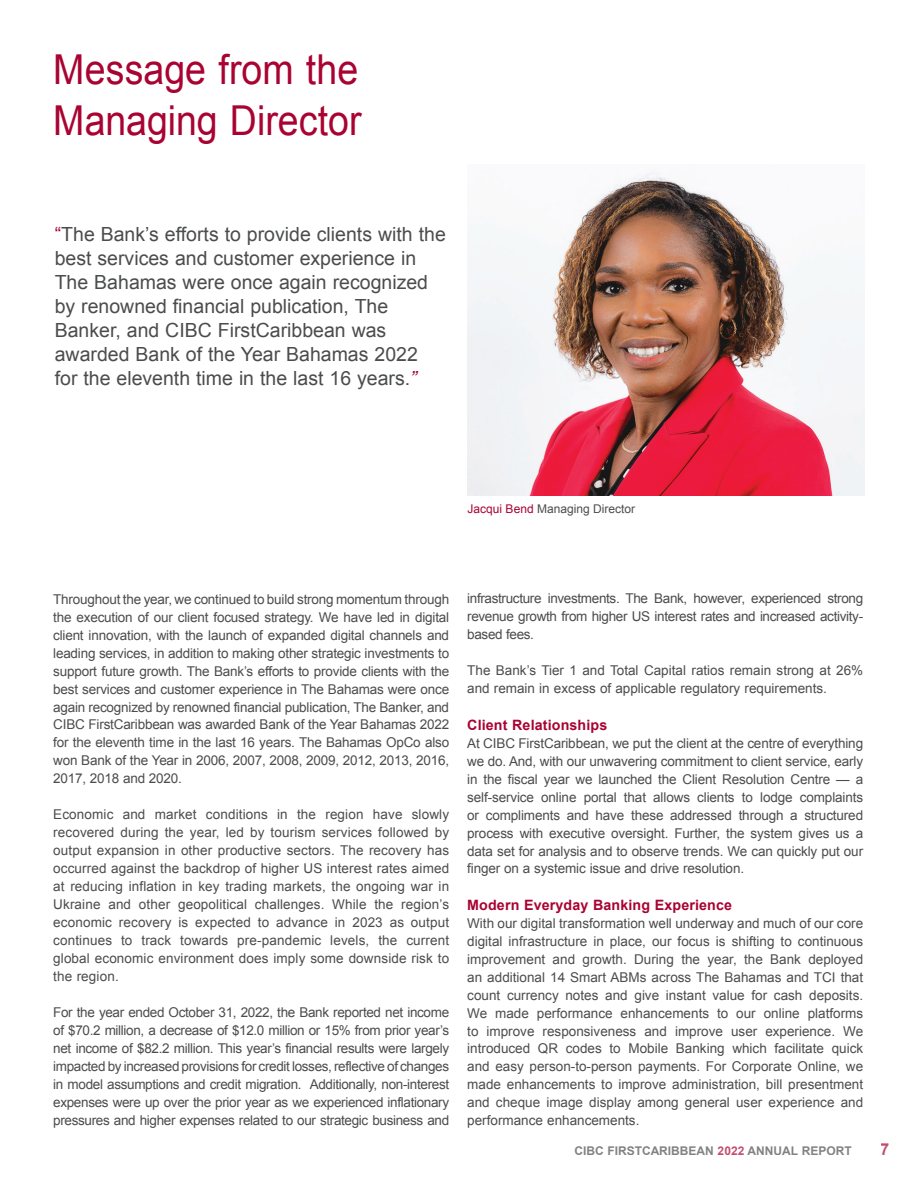
<style>
.page{position:relative;width:918px;height:1188px;background:#fff}
.page>*{position:absolute;margin:0;border:0;box-sizing:border-box;transform-origin:0 0}
.t1{font:41.25px/51px "Arial";color:#a90332;scale:.91 1}
.t2{font:19.5px/24px "Arial";color:#4b4c4d}
.t3{font:700 16.5px "Arial";color:#a90332}
.t4{font:700 14.25px "Arial";letter-spacing:.01em;color:#a90332}
.t5{font:13.5px/18px "Arial";letter-spacing:-.01em;color:#4b4c4d;text-align:justify}
.t6{font:700 12px "Arial";color:#4b4c4d}
.t7{font:12px "Arial";color:#4b4c4d}
.s1{color:#a90332}
.s2{font-style:italic;color:#a90332}
</style>
<div class="page">
<img style="left:468px;top:172px;width:397px;height:323px">
<h1 class="t1" style="left:53px;top:44px;width:340px">Message from the<br>Managing Director</h1>
<p class="t2" style="left:55px;top:222px;width:393px"><span class="s1">“</span>The Bank’s efforts to provide clients with the best services and customer experience in The Bahamas were once again recognized by renowned financial publication, The Banker, and CIBC FirstCaribbean was awarded Bank of the Year Bahamas 2022<br>for the eleventh time in the last 16 years.<span class="s2">”</span></p>
<p class="t7" style="left:468px;top:501px;width:169px"><span class="s1">Jacqui Bend</span> Managing Director</p>
<p class="t5" style="left:53px;top:590px;width:397px">Throughout the year, we continued to build strong momentum through the execution of our client focused strategy. We have led in digital client innovation, with the launch of expanded digital channels and leading services, in addition to making other strategic investments to support future growth. The Bank’s efforts to provide clients with the best services and customer experience in The Bahamas were once again recognized by renowned financial publication, The Banker, and CIBC FirstCaribbean was awarded Bank of the Year Bahamas 2022 for the eleventh time in the last 16 years. The Bahamas OpCo also won Bank of the Year in 2006, 2007, 2008, 2009, 2012, 2013, 2016, 2017, 2018 and 2020.</p>
<p class="t5" style="left:53px;top:806px;width:397px">Economic and market conditions in the region have slowly recovered during the year, led by tourism services followed by output expansion in other productive sectors. The recovery has occurred against the backdrop of higher US interest rates aimed at reducing inflation in key trading markets, the ongoing war in Ukraine and other geopolitical challenges. While the region’s economic recovery is expected to advance in 2023 as output continues to track towards pre-pandemic levels, the current global economic environment does imply some downside risk to the region.</p>
<p class="t5" style="left:53px;top:1004px;width:397px">For the year ended October 31, 2022, the Bank reported net income of $70.2 million, a decrease of $12.0 million or 15% from prior year’s net income of $82.2 million. This year’s financial results were largely impacted by increased provisions for credit losses, reflective of changes in model assumptions and credit migration. Additionally, non-interest expenses were up over the prior year as we experienced inflationary pressures and higher expenses related to our strategic business and</p>
<p class="t5" style="left:467px;top:590px;width:397px">infrastructure investments. The Bank, however, experienced strong revenue growth from higher US interest rates and increased activity&shy;based fees.</p>
<p class="t5" style="left:467px;top:662px;width:397px">The Bank’s Tier 1 and Total Capital ratios remain strong at 26% and remain in excess of applicable regulatory requirements.</p>
<p class="t4" style="left:467px;top:715px;width:142px">Client Relationships</p>
<p class="t5" style="left:467px;top:734px;width:397px">At CIBC FirstCaribbean, we put the client at the centre of everything we do. And, with our unwavering commitment to client service, early in the fiscal year we launched the Client Resolution Centre — a self-service online portal that allows clients to lodge complaints or compliments and have these addressed through a structured process with executive oversight. Further, the system gives us a data set for analysis and to observe trends. We can quickly put our finger on a systemic issue and drive resolution.</p>
<p class="t4" style="left:467px;top:895px;width:266px">Modern Everyday Banking Experience</p>
<p class="t5" style="left:467px;top:914px;width:397px">With our digital transformation well underway and much of our core digital infrastructure in place, our focus is shifting to continuous improvement and growth. During the year, the Bank deployed an additional 14 Smart ABMs across The Bahamas and TCI that count currency notes and give instant value for cash deposits.<br>We made performance enhancements to our online platforms to improve responsiveness and improve user experience. We introduced QR codes to Mobile Banking which facilitate quick and easy person-to-person payments. For Corporate Online, we made enhancements to improve administration, bill presentment and cheque image display among general user experience and performance enhancements.</p>
<p class="t6" style="left:574px;top:1143px;width:279px">CIBC FIRSTCARIBBEAN <span class="s1">2022</span> ANNUAL REPORT</p>
<p class="t3" style="left:881px;top:1138px;width:11px">7</p>
</div>
